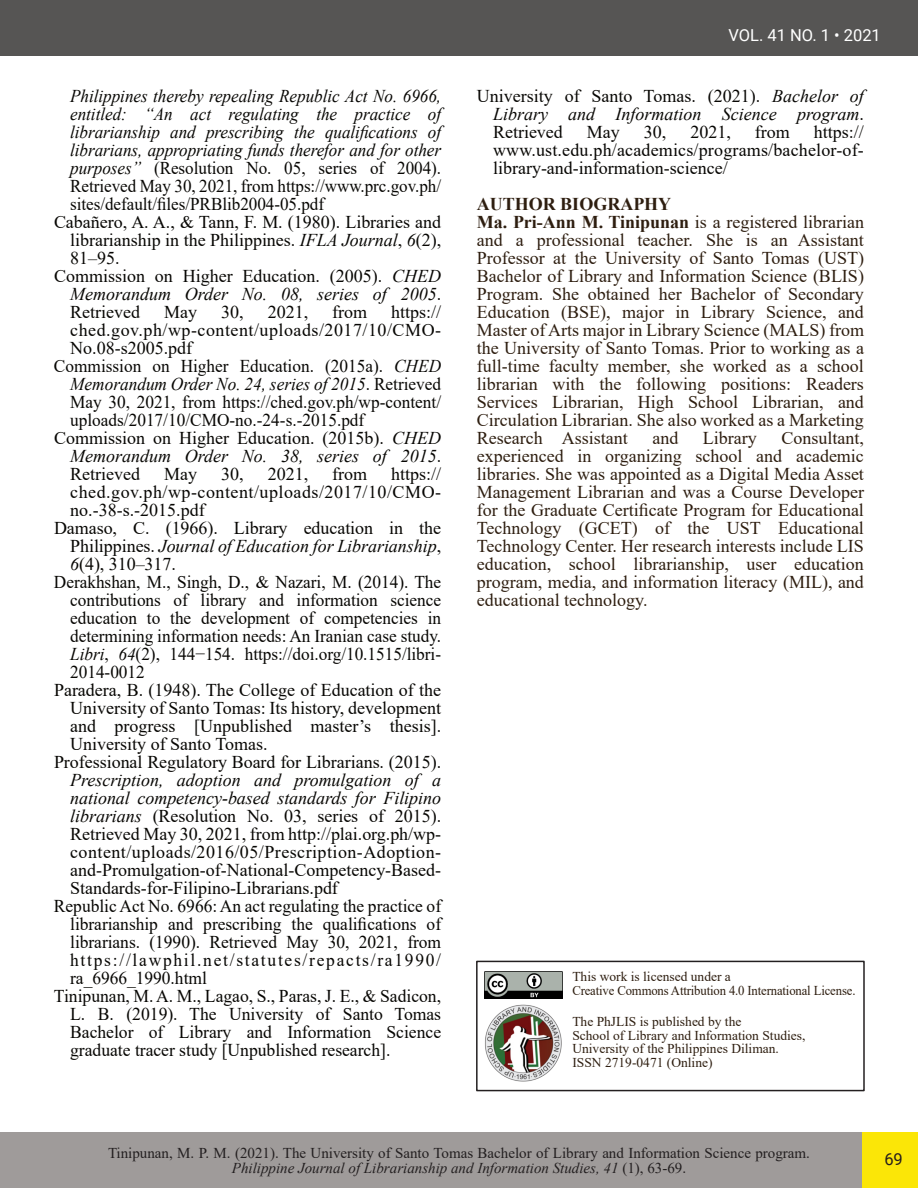
<style>
.page{position:relative;width:918px;height:1188px;background:#fff}
.page>*{position:absolute;margin:0;border:0;box-sizing:border-box;transform-origin:0 0}
.t1{font:18px/18px "Times New Roman";color:#080704;text-align:justify}
.t2{font:18px/18px "Times New Roman";color:#2e1e10}
.t3{font:18px "Times New Roman";color:#080704;scale:.96 1}
.t4{font:italic 18px/18px "Times New Roman";color:#080704;text-align:justify}
.t5{font:italic 18px "Times New Roman";color:#080704;scale:.95 1}
.t6{font:18px "Times New Roman";color:#080704;scale:.95 1}
.t7{font:18px "Times New Roman";letter-spacing:.03em;color:#080704}
.t8{font:18px "Times New Roman";letter-spacing:.025em;color:#080704}
.t9{font:18px "Times New Roman";letter-spacing:.1em;color:#080704}
.t10{font:italic 18px "Times New Roman";color:#080704;scale:.96 1}
.t11{font:16.5px "Roboto";color:#fff}
.t12{font:16.5px "Roboto";color:#251d1c}
.t13{font:15px/15px "Times New Roman";color:#231f20;text-align:center}
.t14{font:13.5px/13.5px "Times New Roman";color:#2e1e10}
.s1{font-style:italic}
.s2{font-style:normal}
.s3{font-weight:700}
</style>
<div class="page">
<div style="left:0;top:1132px;width:862px;height:56px;background:#9f9b9a"></div>
<div style="left:0;top:0;width:918px;height:56px;background:#565554"></div>
<div style="left:862px;top:1132px;width:56px;height:56px;background:#fbe607"></div>
<img style="left:485px;top:972px;width:77px;height:27px">
<img style="left:485px;top:1005px;width:77px;height:77px">
<div style="left:476px;top:961px;width:389px;height:130px;border:2px solid #231f20"></div>
<p class="t5" style="left:70px;top:89px;width:392px">Philippines thereby repealing Republic Act No. 6966,</p>
<p class="t5" style="left:70px;top:107px;width:392px">entitled: “An act regulating the practice of</p>
<p class="t5" style="left:70px;top:125px;width:392px">librarianship and prescribing the qualifications of</p>
<p class="t5" style="left:70px;top:143px;width:392px">librarians, appropriating funds therefor and for other</p>
<p class="t6" style="left:70px;top:161px;width:392px"><span class="s1">purposes”</span> (Resolution No. 05, series of 2004).</p>
<p class="t6" style="left:70px;top:179px;width:392px">Retrieved May 30, 2021, from https://www.prc.gov.ph/</p>
<p class="t6" style="left:70px;top:197px;width:269px">sites/default/files/PRBlib2004-05.pdf</p>
<p class="t1" style="left:54px;top:215px;width:389px">Cabañero, A. A., &amp; Tann, F. M. (1980). Libraries and</p>
<p class="t1" style="left:70px;top:233px;width:372px">librarianship in the Philippines. <span class="s1">IFLA Journal</span>, <span class="s1">6</span>(2),</p>
<p class="t1" style="left:70px;top:251px;width:51px">81–95.</p>
<p class="t1" style="left:54px;top:269px;width:389px">Commission on Higher Education. (2005). <span class="s1">CHED</span></p>
<p class="t4" style="left:70px;top:287px;width:372px">Memorandum Order No. 08, series of 2005<span class="s2">.</span></p>
<p class="t1" style="left:70px;top:305px;width:71px">Retrieved</p>
<p class="t1" style="left:164px;top:305px;width:34px">May</p>
<p class="t1" style="left:221px;top:305px;width:24px">30,</p>
<p class="t1" style="left:268px;top:305px;width:42px">2021,</p>
<p class="t1" style="left:332px;top:305px;width:36px">from</p>
<p class="t1" style="left:391px;top:305px;width:52px">https://</p>
<p class="t7" style="left:70px;top:323px;width:372px">ched.gov.ph/wp-content/uploads/2017/10/CMO-</p>
<p class="t1" style="left:70px;top:341px;width:123px">No.08-s2005.pdf</p>
<p class="t3" style="left:54px;top:359px;width:405px">Commission on Higher Education. (2015a). <span class="s1">CHED</span></p>
<p class="t10" style="left:70px;top:377px;width:388px">Memorandum Order No. 24, series of 2015<span class="s2">. Retrieved</span></p>
<p class="t3" style="left:70px;top:395px;width:388px">May 30, 2021, from https://ched.gov.ph/wp-content/</p>
<p class="t3" style="left:70px;top:413px;width:308px">uploads/2017/10/CMO-no.-24-s.-2015.pdf</p>
<p class="t1" style="left:54px;top:431px;width:389px">Commission on Higher Education. (2015b). <span class="s1">CHED</span></p>
<p class="t4" style="left:70px;top:449px;width:372px">Memorandum Order No. 38, series of 2015<span class="s2">.</span></p>
<p class="t1" style="left:70px;top:467px;width:71px">Retrieved</p>
<p class="t1" style="left:164px;top:467px;width:34px">May</p>
<p class="t1" style="left:221px;top:467px;width:24px">30,</p>
<p class="t1" style="left:268px;top:467px;width:42px">2021,</p>
<p class="t1" style="left:332px;top:467px;width:36px">from</p>
<p class="t1" style="left:391px;top:467px;width:52px">https://</p>
<p class="t7" style="left:70px;top:485px;width:372px">ched.gov.ph/wp-content/uploads/2017/10/CMO-</p>
<p class="t1" style="left:70px;top:503px;width:136px">no.-38-s.-2015.pdf</p>
<p class="t1" style="left:54px;top:521px;width:389px">Damaso, C. (1966). Library education in the</p>
<p class="t4" style="left:70px;top:539px;width:372px"><span class="s2">Philippines.</span> Journal of Education for Librarianship<span class="s2">,</span></p>
<p class="t1" style="left:70px;top:557px;width:107px"><span class="s1">6</span>(4), 310–317.</p>
<p class="t3" style="left:54px;top:575px;width:405px">Derakhshan, M., Singh, D., &amp; Nazari, M. (2014). The</p>
<p class="t3" style="left:70px;top:593px;width:388px">contributions of library and information science</p>
<p class="t3" style="left:70px;top:611px;width:388px">education to the development of competencies in</p>
<p class="t3" style="left:70px;top:629px;width:388px">determining information needs: An Iranian case study.</p>
<p class="t3" style="left:70px;top:647px;width:388px"><span class="s1">Libri</span>, <span class="s1">64</span>(2), 144−154. https://doi.org/10.1515/libri-</p>
<p class="t3" style="left:70px;top:665px;width:79px">2014-0012</p>
<p class="t1" style="left:54px;top:683px;width:389px">Paradera, B. (1948). The College of Education of the</p>
<p class="t1" style="left:70px;top:701px;width:372px">University of Santo Tomas: Its history, development</p>
<p class="t1" style="left:70px;top:719px;width:372px">and progress [Unpublished master’s thesis].</p>
<p class="t1" style="left:70px;top:737px;width:199px">University of Santo Tomas.</p>
<p class="t1" style="left:54px;top:755px;width:389px">Professional Regulatory Board for Librarians. (2015).</p>
<p class="t4" style="left:70px;top:773px;width:372px">Prescription, adoption and promulgation of a</p>
<p class="t4" style="left:70px;top:791px;width:372px">national competency-based standards for Filipino</p>
<p class="t1" style="left:70px;top:809px;width:372px"><span class="s1">librarians</span> (Resolution No. 03, series of 2015).</p>
<p class="t1" style="left:70px;top:827px;width:372px">Retrieved May 30, 2021, from http://plai.org.ph/wp-</p>
<p class="t8" style="left:70px;top:845px;width:372px">content/uploads/2016/05/Prescription-Adoption-</p>
<p class="t1" style="left:70px;top:863px;width:372px">and-Promulgation-of-National-Competency-Based-</p>
<p class="t1" style="left:70px;top:881px;width:269px">Standards-for-Filipino-Librarians.pdf</p>
<p class="t1" style="left:54px;top:899px;width:389px">Republic Act No. 6966: An act regulating the practice of</p>
<p class="t1" style="left:70px;top:917px;width:372px">librarianship and prescribing the qualifications of</p>
<p class="t1" style="left:70px;top:935px;width:372px">librarians. (1990). Retrieved May 30, 2021, from</p>
<p class="t9" style="left:70px;top:953px;width:372px">https://lawphil.net/statutes/repacts/ra1990/</p>
<p class="t1" style="left:70px;top:971px;width:138px">ra_6966_1990.html</p>
<p class="t1" style="left:54px;top:989px;width:389px">Tinipunan, M. A. M., Lagao, S., Paras, J. E., &amp; Sadicon,</p>
<p class="t1" style="left:70px;top:1007px;width:372px">L. B. (2019). The University of Santo Tomas</p>
<p class="t1" style="left:70px;top:1025px;width:372px">Bachelor of Library and Information Science</p>
<p class="t1" style="left:70px;top:1043px;width:322px">graduate tracer study [Unpublished research].</p>
<p class="t11" style="left:728px;top:29px;width:154px">VOL. 41 NO. 1 • 2021</p>
<p class="t4" style="left:493px;top:89px;width:372px;text-indent:-16px"><span class="s2">University of Santo Tomas. (2021).</span> Bachelor of Library and Information Science program<span class="s2">.<br>Retrieved</span></p>
<p class="t1" style="left:493px;top:125px;width:372px;text-indent:321px">https:// www.ust.edu.ph/academics/programs/bachelor-of&shy;library-and-information-science/</p>
<p class="t2" style="left:477px;top:197px;width:389px"><span class="s3">AUTHOR BIOGRAPHY<br>Ma. Pri-Ann M. Tinipunan</span> is a registered librarian and a professional teacher. She is an Assistant Professor at the University of Santo Tomas (UST)<br>Bachelor of Library and Information Science (BLIS)<br>Program. She obtained her Bachelor of Secondary Education (BSE), major in Library Science, and Master of Arts major in Library Science (MALS) from the University of Santo Tomas. Prior to working as a full-time faculty member, she worked as a school librarian with the following positions: Readers Services Librarian, High School Librarian, and Circulation Librarian. She also worked as a Marketing Research Assistant</p>
<p class="t1" style="left:587px;top:125px;width:34px">May</p>
<p class="t1" style="left:644px;top:125px;width:24px">30,</p>
<p class="t1" style="left:690px;top:125px;width:42px">2021,</p>
<p class="t1" style="left:755px;top:125px;width:36px">from</p>
<p class="t2" style="left:477px;top:431px;width:389px;text-align:justify;text-indent:305px">Consultant, experienced in organizing school and academic libraries. She was appointed as a Digital Media Asset Management Librarian and was a Course Developer for the Graduate Certificate Program for Educational Technology (GCET) of the UST Educational Technology Center. Her research interests include LIS education, school librarianship, user education program, media, and information literacy (MIL), and educational technology.</p>
<p class="t2" style="left:652px;top:431px;width:27px">and</p>
<p class="t2" style="left:703px;top:431px;width:55px">Library</p>
<p class="t14" style="left:572px;top:971px;width:285px">This work is licensed under a<br>Creative Commons Attribution 4.0 International License.</p>
<p class="t14" style="left:572px;top:1016px;width:235px">The PhJLIS is published by the<br>School of Library and Information Studies, University of the Philippines Diliman.<br>ISSN 2719-0471 (Online)</p>
<p class="t13" style="left:108px;top:1147px;width:703px">Tinipunan, M. P. M. (2021). The University of Santo Tomas Bachelor of Library and Information Science program.<br><span class="s1">Philippine Journal of Librarianship and Information Studies, 41</span> (1), 63-69.</p>
<p class="t12" style="left:884px;top:1152px;width:20px">69</p>
</div>
